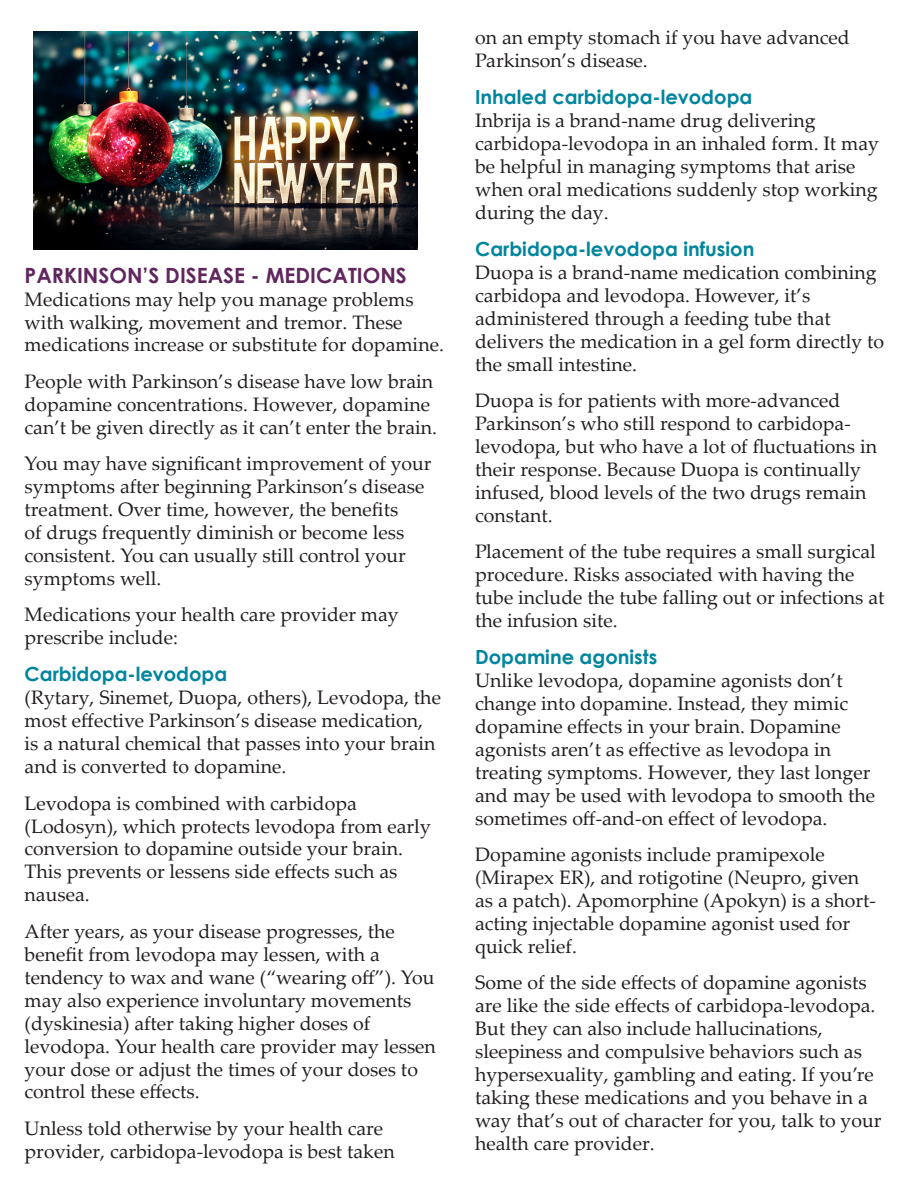
<style>
.page{position:relative;width:918px;height:1188px;background:#fff}
.page>*{position:absolute;margin:0;border:0;box-sizing:border-box;transform-origin:0 0}
.t1{font:700 21px "Century Gothic";color:#60265e}
.t2{font:19.5px/23px "Palatino Linotype";color:#231f20}
.t3{font:700 19.5px "Century Gothic";color:#00859d}
</style>
<div class="page">
<img style="left:33px;top:32px;width:384px;height:217px">
<p class="t1" style="left:25px;top:259px;width:384px">PARKINSON’S DISEASE - MEDICATIONS</p>
<p class="t2" style="left:25px;top:287px;width:421px">Medications may help you manage problems with walking, movement and tremor. These medications increase or substitute for dopamine.</p>
<p class="t2" style="left:25px;top:369px;width:414px">People with Parkinson’s disease have low brain dopamine concentrations. However, dopamine can’t be given directly as it can’t enter the brain.</p>
<p class="t2" style="left:25px;top:451px;width:409px">You may have significant improvement of your symptoms after beginning Parkinson’s disease treatment. Over time, however, the benefits<br>of drugs frequently diminish or become less consistent. You can usually still control your symptoms well.</p>
<p class="t2" style="left:25px;top:603px;width:376px">Medications your health care provider may prescribe include:</p>
<p class="t3" style="left:25px;top:659px;width:204px">Carbidopa-levodopa</p>
<p class="t2" style="left:25px;top:685px;width:418px">(Rytary, Sinemet, Duopa, others), Levodopa, the most effective Parkinson’s disease medication, is a natural chemical that passes into your brain and is converted to dopamine.</p>
<p class="t2" style="left:25px;top:791px;width:408px">Levodopa is combined with carbidopa (Lodosyn), which protects levodopa from early conversion to dopamine outside your brain.<br>This prevents or lessens side effects such as nausea.</p>
<p class="t2" style="left:25px;top:919px;width:413px">After years, as your disease progresses, the benefit from levodopa may lessen, with a tendency to wax and wane (“wearing off”). You may also experience involuntary movements (dyskinesia) after taking higher doses of levodopa. Your health care provider may lessen your dose or adjust the times of your doses to control these effects.</p>
<p class="t2" style="left:25px;top:1116px;width:372px">Unless told otherwise by your health care provider, carbidopa-levodopa is best taken</p>
<p class="t2" style="left:475px;top:25px;width:376px">on an empty stomach if you have advanced<br>Parkinson’s disease.</p>
<p class="t3" style="left:475px;top:82px;width:279px">Inhaled carbidopa-levodopa</p>
<p class="t2" style="left:475px;top:108px;width:405px">Inbrija is a brand-name drug delivering carbidopa-levodopa in an inhaled form. It may be helpful in managing symptoms that arise when oral medications suddenly stop working during the day.</p>
<p class="t3" style="left:475px;top:234px;width:281px">Carbidopa-levodopa infusion</p>
<p class="t2" style="left:475px;top:260px;width:411px">Duopa is a brand-name medication combining carbidopa and levodopa. However, it’s administered through a feeding tube that delivers the medication in a gel form directly to the small intestine.</p>
<p class="t2" style="left:475px;top:388px;width:403px">Duopa is for patients with more-advanced Parkinson’s who still respond to carbidopa&shy;levodopa, but who have a lot of fluctuations in their response. Because Duopa is continually infused, blood levels of the two drugs remain constant.</p>
<p class="t2" style="left:475px;top:539px;width:411px">Placement of the tube requires a small surgical procedure. Risks associated with having the tube include the tube falling out or infections at the infusion site.</p>
<p class="t3" style="left:475px;top:642px;width:184px">Dopamine agonists</p>
<p class="t2" style="left:475px;top:668px;width:402px">Unlike levodopa, dopamine agonists don’t change into dopamine. Instead, they mimic dopamine effects in your brain. Dopamine agonists aren’t as effective as levodopa in treating symptoms. However, they last longer and may be used with levodopa to smooth the sometimes off-and-on effect of levodopa.</p>
<p class="t2" style="left:475px;top:842px;width:402px">Dopamine agonists include pramipexole (Mirapex ER), and rotigotine (Neupro, given as a patch). Apomorphine (Apokyn) is a short&shy;acting injectable dopamine agonist used for quick relief.</p>
<p class="t2" style="left:475px;top:970px;width:408px">Some of the side effects of dopamine agonists are like the side effects of carbidopa-levodopa.<br>But they can also include hallucinations, sleepiness and compulsive behaviors such as hypersexuality, gambling and eating. If you’re taking these medications and you behave in a way that’s out of character for you, talk to your health care provider.</p>
</div>
